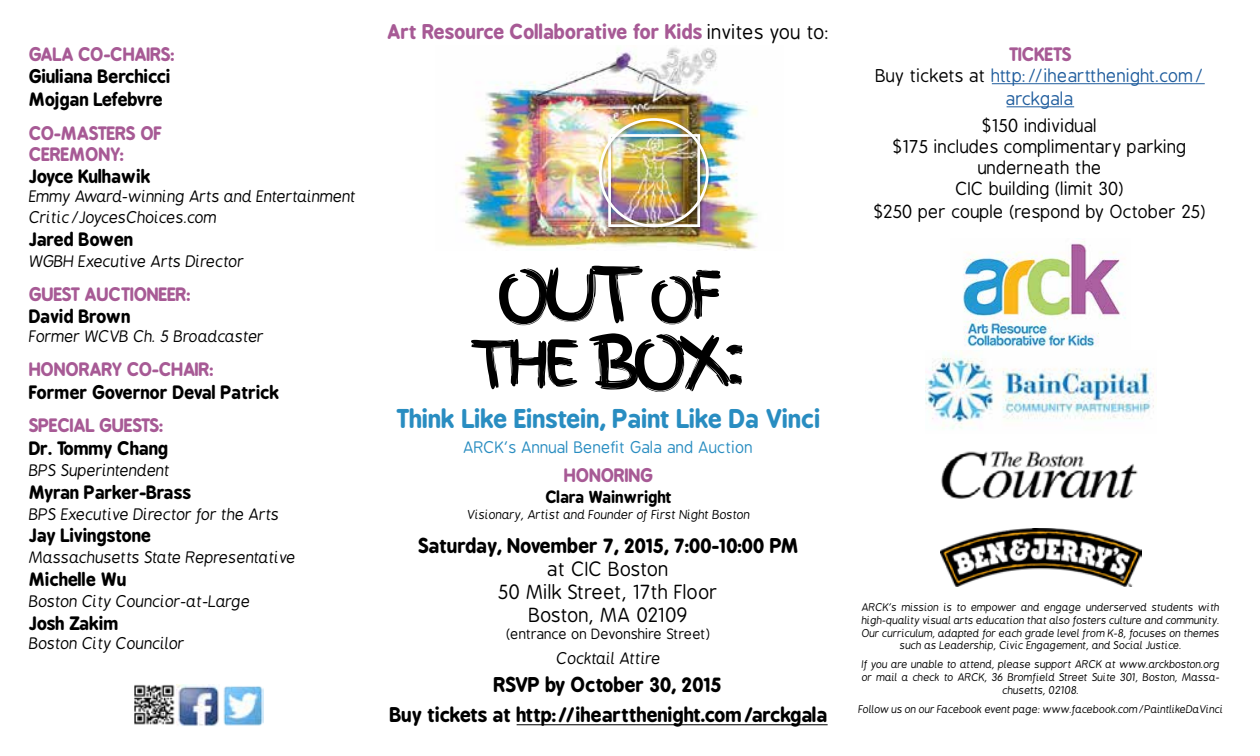
<style>
.page{position:relative;width:1260px;height:756px;background:#fff}
.page>*{position:absolute;margin:0;border:0;box-sizing:border-box;transform-origin:0 0}
.t1{font:75.25px "Finger Paint";color:#000}
.t2{font:73.5px "Finger Paint";color:#000}
.t3{font:700 24.5px "B Preplay";color:#298dc1}
.t4{font:700 19.25px/30.4px "B Preplay";color:#000;text-align:center}
.t5{font:19.25px/23.1px "B Preplay";color:#000;text-align:center}
.t6{font:700 19.25px "B Preplay";color:#a75a95}
.t7{font:700 17.5px/22.8px "B Preplay";color:#000}
.t8{font:17.5px/21px "B Preplay";color:#000;text-align:center}
.t9{font:700 17.5px/21px "B Preplay";color:#a75a95}
.t10{font:17.5px/21px "B Preplay";color:#215e9e;text-align:center}
.t11{font:italic 15.75px/21px "B Preplay";color:#000}
.t12{font:15.75px "B Preplay";color:#298dc1}
.t13{font:700 15.75px "B Preplay";color:#000}
.t14{font:14px "B Preplay";color:#000}
.t15{font:italic 12.25px "B Preplay";color:#000}
.t16{font:italic 10.5px/12.4px "B Preplay";color:#000;text-align:center}
.s1{font-weight:400;color:#000}
.s2{font-size:63px}
.s3{font-weight:700;color:#a75a95}
.s4{color:#000}
</style>
<div class="page">
<img style="left:460px;top:47px;width:298px;height:204px">
<img style="left:599px;top:118px;width:110px;height:109px">
<hr style="left:517px;top:724px;width:311px;height:1px;background:#000">
<img style="left:135px;top:685px;width:84px;height:41px">
<img style="left:223px;top:686px;width:41px;height:40px">
<img style="left:963px;top:241px;width:163px;height:106px">
<img style="left:925px;top:350px;width:229px;height:79px">
<img style="left:941px;top:451px;width:197px;height:48px">
<img style="left:940px;top:528px;width:202px;height:59px">
<hr style="left:992px;top:83px;width:213px;height:1px;background:#215e9e">
<hr style="left:1007px;top:106px;width:67px;height:1px;background:#215e9e">
<h3 class="t9" style="left:29px;top:44px;width:147px">GALA CO-CHAIRS:</h3>
<h3 class="t7" style="left:29px;top:65px;width:143px">Giuliana Berchicci<br>Mojgan Lefebvre</h3>
<h3 class="t9" style="left:29px;top:123px;width:134px">CO-MASTERS OF<br>CEREMONY:</h3>
<h3 class="t7" style="left:29px;top:166px;width:123px">Joyce Kulhawik</h3>
<h3 class="t11" style="left:29px;top:187px;width:329px">Emmy Award-winning Arts and Entertainment<br>Critic/JoycesChoices.com</h3>
<h3 class="t7" style="left:29px;top:228px;width:106px">Jared Bowen</h3>
<h3 class="t11" style="left:29px;top:251px;width:216px">WGBH Executive Arts Director</h3>
<h3 class="t9" style="left:29px;top:284px;width:163px">GUEST AUCTIONEER:</h3>
<h3 class="t7" style="left:29px;top:306px;width:103px">David Brown</h3>
<h3 class="t11" style="left:29px;top:327px;width:236px">Former WCVB Ch. 5 Broadcaster</h3>
<h3 class="t9" style="left:29px;top:359px;width:186px">HONORARY CO-CHAIR:</h3>
<h3 class="t7" style="left:29px;top:381px;width:252px">Former Governor Deval Patrick</h3>
<h3 class="t9" style="left:29px;top:415px;width:136px">SPECIAL GUESTS:</h3>
<h3 class="t7" style="left:29px;top:437px;width:141px">Dr. Tommy Chang</h3>
<h3 class="t11" style="left:29px;top:460px;width:142px">BPS Superintendent</h3>
<h3 class="t7" style="left:29px;top:481px;width:164px">Myran Parker-Brass</h3>
<h3 class="t11" style="left:29px;top:504px;width:252px">BPS Executive Director for the Arts</h3>
<h3 class="t7" style="left:29px;top:525px;width:124px">Jay Livingstone</h3>
<h3 class="t11" style="left:29px;top:548px;width:268px">Massachusetts State Representative</h3>
<h3 class="t7" style="left:29px;top:568px;width:99px">Michelle Wu</h3>
<h3 class="t11" style="left:29px;top:592px;width:223px">Boston City Councior-at-Large</h3>
<h3 class="t7" style="left:29px;top:612px;width:91px">Josh Zakim</h3>
<h3 class="t11" style="left:29px;top:633px;width:157px">Boston City Councilor</h3>
<h3 class="t6" style="left:388px;top:20px;width:444px">Art Resource Collaborative for Kids <span class="s1">invites you to:</span></h3>
<h2 class="t2" style="left:496px;top:239px;width:227px">OUT <span class="s2">OF</span></h2>
<h1 class="t1" style="left:471px;top:303px;width:277px"><span class="s2">THE</span> BOX:</h1>
<h3 class="t3" style="left:397px;top:404px;width:426px">Think Like Einstein, Paint Like Da Vinci</h3>
<h3 class="t12" style="left:464px;top:439px;width:291px">ARCK’s Annual Benefit Gala and Auction</h3>
<h3 class="t9" style="left:564px;top:465px;width:90px">HONORING</h3>
<h3 class="t13" style="left:546px;top:488px;width:127px">Clara Wainwright</h3>
<p class="t15" style="left:467px;top:508px;width:284px">Visionary, Artist and Founder of First Night Boston</p>
<h3 class="t4" style="left:418px;top:530px;width:382px">Saturday, November 7, 2015, 7:00-10:00 PM</h3>
<h3 class="t5" style="left:499px;top:558px;width:221px">at CIC Boston<br>50 Milk Street, 17th Floor<br>Boston, MA 02109</h3>
<h3 class="t14" style="left:507px;top:626px;width:205px">(entrance on Devonshire Street)</h3>
<h3 class="t11" style="left:557px;top:648px;width:106px">Cocktail Attire</h3>
<h3 class="t4" style="left:390px;top:670px;width:439px">RSVP by October 30, 2015<br>Buy tickets at http://iheartthenight.com/arckgala</h3>
<h3 class="t10" style="left:876px;top:44px;width:330px"><span class="s3">TICKETS<br></span><span class="s4">Buy tickets at</span> http://iheartthenight.com/</h3>
<h3 class="t10" style="left:1007px;top:88px;width:69px">arckgala</h3>
<h3 class="t8" style="left:894px;top:116px;width:295px">$150 individual<br>$175 includes complimentary parking underneath the<br>CIC building (limit 30)</h3>
<h3 class="t8" style="left:874px;top:202px;width:334px">$250 per couple (respond by October 25)</h3>
<p class="t16" style="left:862px;top:602px;width:359px">ARCK’s mission is to empower and engage underserved students with high-quality visual arts education that also fosters culture and community.<br>Our curriculum, adapted for each grade level from K-8, focuses on themes such as Leadership, Civic Engagement, and Social Justice.</p>
<p class="t16" style="left:862px;top:659px;width:359px">If you are unable to attend, please support ARCK at www.arckboston.org or mail a check to ARCK, 36 Bromfield Street Suite 301, Boston, Massa&shy;chusetts, 02108.</p>
<p class="t16" style="left:858px;top:704px;width:366px">Follow us on our Facebook event page: www.facebook.com/PaintlikeDaVinci</p>
</div>
